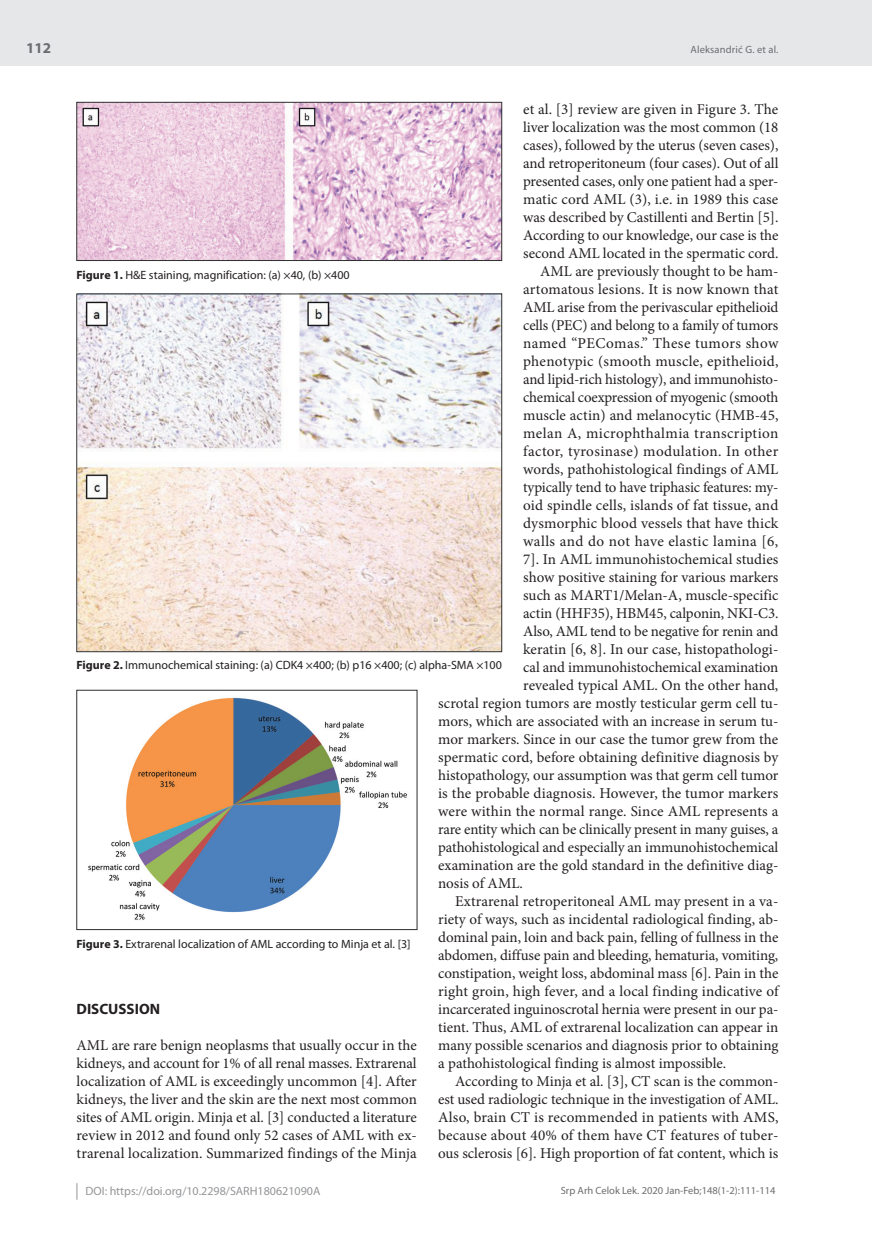
<style>
.page{position:relative;width:872px;height:1234px;background:#fff}
.page>*{position:absolute;margin:0;border:0;box-sizing:border-box;transform-origin:0 0}
.t1{font:15px/18px "Minion Pro";color:#231f20;text-align:justify}
.t2{font:15px "Minion Pro";letter-spacing:.025em;color:#231f20}
.t3{font:15px "Minion Pro";letter-spacing:.03em;color:#231f20}
.t4{font:700 15px "Myriad Pro";color:#231f20}
.t5{font:700 15px "Myriad Pro";color:#6c6d70}
.t6{font:12px "Myriad Pro";color:#231f20}
.t7{font:12px "Myriad Pro";color:#939598}
.t8{font:10.5px "Myriad Pro";color:#6c6d70}
.s1{font-weight:700}
</style>
<div class="page">
<div style="left:0;top:0;width:872px;height:66px;background:#e6e7e9"></div>
<svg style="left:77px;top:1183px;width:1px;height:16px"></svg>
<img style="left:79px;top:104px;width:421px;height:155px">
<div style="left:77px;top:102px;width:425px;height:159px;border:1px solid #2e2f2e"></div>
<img style="left:79px;top:296px;width:421px;height:353px">
<img style="left:88px;top:697px;width:320px;height:223px">
<p class="t5" style="left:26px;top:38px;width:26px">112</p>
<p class="t8" style="left:690px;top:43px;width:89px">Aleksandrić G. et al.</p>
<p class="t1" style="left:523px;top:100px;width:257px">et al. [3] review are given in Figure 3. The</p>
<p class="t1" style="left:523px;top:118px;width:257px">liver localization was the most common (18</p>
<p class="t1" style="left:523px;top:136px;width:257px">cases), followed by the uterus (seven cases),</p>
<p class="t1" style="left:523px;top:154px;width:257px">and retroperitoneum (four cases). Out of all</p>
<p class="t1" style="left:523px;top:172px;width:257px">presented cases, only one patient had a sper-</p>
<p class="t1" style="left:523px;top:190px;width:257px">matic cord AML (3), i.e. in 1989 this case</p>
<p class="t1" style="left:523px;top:208px;width:257px">was described by Castillenti and Bertin [5].</p>
<p class="t1" style="left:523px;top:226px;width:257px">According to our knowledge, our case is the</p>
<p class="t1" style="left:523px;top:244px;width:257px">second AML located in the spermatic cord.</p>
<p class="t1" style="left:540px;top:262px;width:240px">AML are previously thought to be ham-</p>
<p class="t1" style="left:523px;top:280px;width:257px">artomatous lesions. It is now known that</p>
<p class="t1" style="left:523px;top:298px;width:257px">AML arise from the perivascular epithelioid</p>
<p class="t1" style="left:523px;top:316px;width:257px">cells (PEC) and belong to a family of tumors</p>
<p class="t2" style="left:523px;top:333px;width:257px">named “PEComas.” These tumors show</p>
<p class="t1" style="left:523px;top:352px;width:257px">phenotypic (smooth muscle, epithelioid,</p>
<p class="t1" style="left:523px;top:370px;width:257px">and lipid-rich histology), and immunohisto-</p>
<p class="t1" style="left:523px;top:388px;width:257px">chemical coexpression of myogenic (smooth</p>
<p class="t1" style="left:523px;top:406px;width:257px">muscle actin) and melanocytic (HMB-45,</p>
<p class="t3" style="left:523px;top:423px;width:257px">melan A, microphthalmia transcription</p>
<p class="t2" style="left:523px;top:441px;width:257px">factor, tyrosinase) modulation. In other</p>
<p class="t1" style="left:523px;top:460px;width:257px">words, pathohistological findings of AML</p>
<p class="t1" style="left:523px;top:478px;width:257px">typically tend to have triphasic features: my-</p>
<p class="t1" style="left:523px;top:496px;width:257px">oid spindle cells, islands of fat tissue, and</p>
<p class="t1" style="left:523px;top:514px;width:257px">dysmorphic blood vessels that have thick</p>
<p class="t2" style="left:523px;top:531px;width:257px">walls and do not have elastic lamina [6,</p>
<p class="t1" style="left:523px;top:550px;width:257px">7]. In AML immunohistochemical studies</p>
<p class="t1" style="left:523px;top:568px;width:257px">show positive staining for various markers</p>
<p class="t1" style="left:523px;top:586px;width:257px">such as MART1/Melan-A, muscle-specific</p>
<p class="t1" style="left:523px;top:604px;width:257px">actin (HHF35), HBM45, calponin, NKI-C3.</p>
<p class="t1" style="left:523px;top:622px;width:257px">Also, AML tend to be negative for renin and</p>
<p class="t1" style="left:523px;top:640px;width:257px">keratin [6, 8]. In our case, histopathologi-</p>
<p class="t1" style="left:523px;top:658px;width:257px">cal and immunohistochemical examination</p>
<p class="t1" style="left:523px;top:676px;width:257px">revealed typical AML. On the other hand,</p>
<p class="t1" style="left:438px;top:694px;width:342px">scrotal region tumors are mostly testicular germ cell tu-</p>
<p class="t1" style="left:438px;top:712px;width:342px">mors, which are associated with an increase in serum tu-</p>
<p class="t1" style="left:438px;top:730px;width:342px">mor markers. Since in our case the tumor grew from the</p>
<p class="t1" style="left:438px;top:748px;width:342px">spermatic cord, before obtaining definitive diagnosis by</p>
<p class="t1" style="left:438px;top:766px;width:342px">histopathology, our assumption was that germ cell tumor</p>
<p class="t1" style="left:438px;top:784px;width:342px">is the probable diagnosis. However, the tumor markers</p>
<p class="t1" style="left:438px;top:802px;width:342px">were within the normal range. Since AML represents a</p>
<p class="t1" style="left:438px;top:820px;width:342px">rare entity which can be clinically present in many guises, a</p>
<p class="t1" style="left:438px;top:838px;width:342px">pathohistological and especially an immunohistochemical</p>
<p class="t1" style="left:438px;top:856px;width:342px">examination are the gold standard in the definitive diag-</p>
<p class="t1" style="left:438px;top:874px;width:86px">nosis of AML.</p>
<p class="t1" style="left:455px;top:892px;width:325px">Extrarenal retroperitoneal AML may present in a va-</p>
<p class="t1" style="left:438px;top:910px;width:342px">riety of ways, such as incidental radiological finding, ab-</p>
<p class="t1" style="left:438px;top:928px;width:342px">dominal pain, loin and back pain, felling of fullness in the</p>
<p class="t1" style="left:438px;top:946px;width:342px">abdomen, diffuse pain and bleeding, hematuria, vomiting,</p>
<p class="t1" style="left:438px;top:964px;width:342px">constipation, weight loss, abdominal mass [6]. Pain in the</p>
<p class="t1" style="left:438px;top:982px;width:342px">right groin, high fever, and a local finding indicative of</p>
<p class="t1" style="left:438px;top:1000px;width:342px">incarcerated inguinoscrotal hernia were present in our pa-</p>
<p class="t1" style="left:438px;top:1018px;width:342px">tient. Thus, AML of extrarenal localization can appear in</p>
<p class="t1" style="left:438px;top:1036px;width:342px">many possible scenarios and diagnosis prior to obtaining</p>
<p class="t1" style="left:438px;top:1054px;width:290px">a pathohistological finding is almost impossible.</p>
<p class="t1" style="left:455px;top:1072px;width:325px">According to Minja et al. [3], CT scan is the common-</p>
<p class="t1" style="left:438px;top:1090px;width:342px">est used radiologic technique in the investigation of AML.</p>
<p class="t1" style="left:438px;top:1108px;width:342px">Also, brain CT is recommended in patients with AMS,</p>
<p class="t1" style="left:438px;top:1126px;width:342px">because about 40% of them have CT features of tuber-</p>
<p class="t1" style="left:438px;top:1144px;width:342px">ous sclerosis [6]. High proportion of fat content, which is</p>
<p class="t6" style="left:77px;top:267px;width:275px"><span class="s1">Figure 1.</span> H&amp;E staining, magnification: (a) ×40, (b) ×400</p>
<p class="t6" style="left:77px;top:657px;width:427px"><span class="s1">Figure 2.</span> Immunochemical staining: (a) CDK4 ×400; (b) p16 ×400; (c) alpha-SMA ×100</p>
<p class="t6" style="left:77px;top:936px;width:335px"><span class="s1">Figure 3.</span> Extrarenal localization of AML according to Minja et al. [3]</p>
<p class="t4" style="left:77px;top:999px;width:85px">DISCUSSION</p>
<p class="t1" style="left:77px;top:1036px;width:342px">AML are rare benign neoplasms that usually occur in the kidneys, and account for 1% of all renal masses. Extrarenal localization of AML is exceedingly uncommon [4]. After kidneys, the liver and the skin are the next most common sites of AML origin. Minja et al. [3] conducted a literature review in 2012 and found only 52 cases of AML with ex&shy;trarenal localization. Summarized findings of the Minja</p>
<p class="t7" style="left:86px;top:1183px;width:236px">DOI: https://doi.org/10.2298/SARH180621090A</p>
<p class="t8" style="left:561px;top:1184px;width:216px">Srp Arh Celok Lek. 2020 Jan-Feb;148(1-2):111-114</p>
</div>
